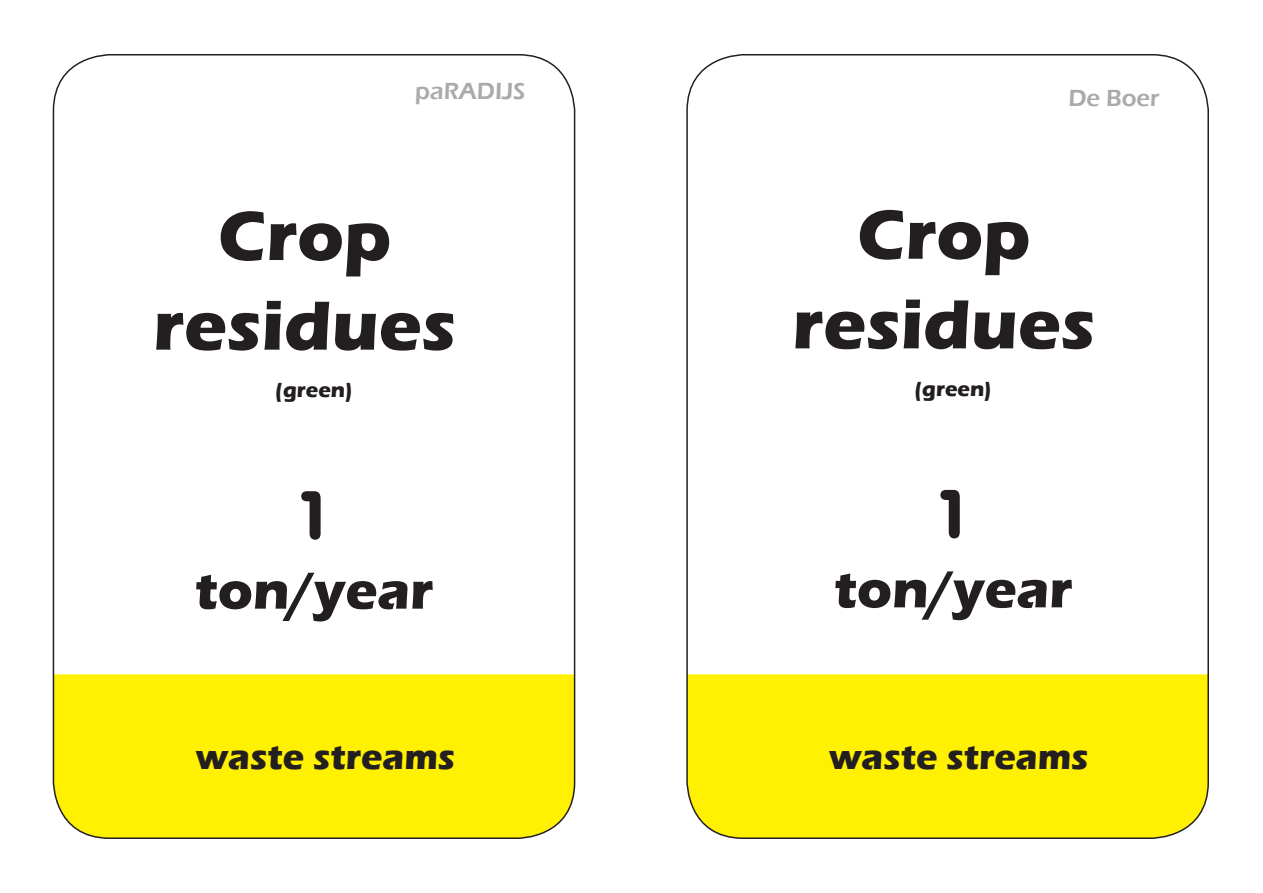
<style>
.page{position:relative;width:1263px;height:893px;background:#fff}
.page>*{position:absolute;margin:0;border:0;box-sizing:border-box;transform-origin:0 0}
.t1{font:72px/89.7px "Eras Bold ITC";color:#231f20;text-align:center}
.t2{font:72px "Frankfurter Medium Plain";color:#231f20}
.t3{font:54px "Eras Bold ITC";color:#231f20}
.t4{font:36px "Eras Bold ITC";color:#231f20}
.t5{font:24px "Eras Demi ITC";color:#aaa}
.t6{font:21px "Eras Bold ITC";color:#231f20}
</style>
<div class="page">
<div style="left:53px;top:674px;width:522px;height:164px;background:#fff101"></div>
<div style="left:689px;top:674px;width:519px;height:164px;background:#fff101"></div>
<p class="t5" style="left:415px;top:78px;width:112px">paRADIJS</p>
<p class="t5" style="left:1068px;top:85px;width:92px">De Boer</p>
<h1 class="t1" style="left:153px;top:192px;width:305px">Crop residues</h1>
<p class="t6" style="left:275px;top:378px;width:79px">(green)</p>
<h1 class="t2" style="left:302px;top:475px;width:25px">1</h1>
<h2 class="t3" style="left:195px;top:560px;width:240px">ton/year</h2>
<h1 class="t1" style="left:792px;top:190px;width:305px">Crop residues</h1>
<p class="t6" style="left:914px;top:377px;width:79px">(green)</p>
<h1 class="t2" style="left:941px;top:474px;width:25px">1</h1>
<h2 class="t3" style="left:834px;top:558px;width:240px">ton/year</h2>
<p class="t4" style="left:196px;top:736px;width:261px">waste streams</p>
<p class="t4" style="left:829px;top:736px;width:261px">waste streams</p>
</div>
